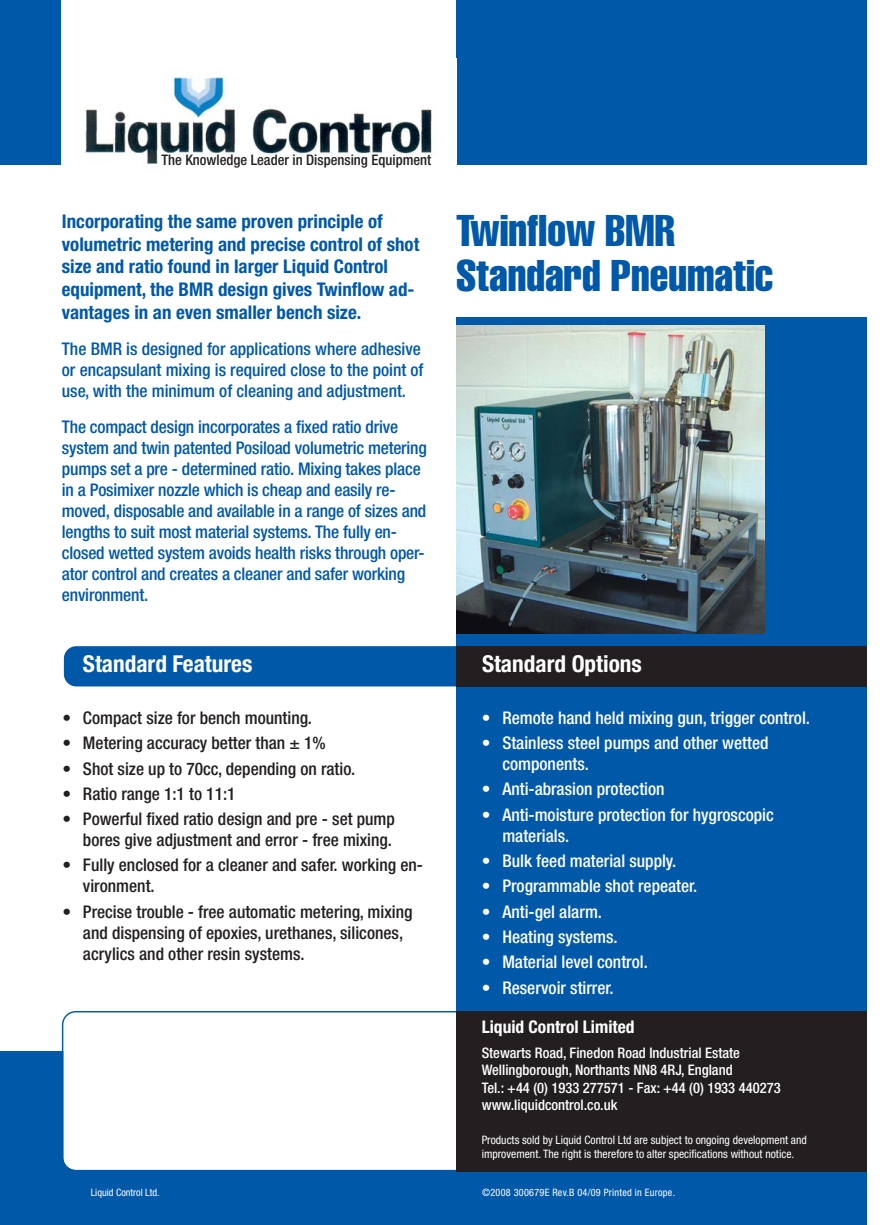
<style>
.page{position:relative;width:893px;height:1225px;background:#fff}
.page>*{position:absolute;margin:0;border:0;box-sizing:border-box;transform-origin:0 0}
.t1{font:43.65px/45.2px "Helvetica LT Std Comp";color:#0058a9}
.t2{font:700 condensed 23.25px "Helvetica Neue LT Std";color:#fff}
.t3{font:700 condensed 18.9px/22.6px "Helvetica Neue LT Std";color:#0058a9}
.t4{font:500 condensed 17.4px/21px "Helvetica Neue LT Std";letter-spacing:-.01em;color:#0058a9}
.t5{font:500 condensed 17.4px/21px "Helvetica Neue LT Std";color:#231f20}
.t6{font:500 condensed 17.4px/21px "Helvetica Neue LT Std";color:#fff}
.t7{font:700 condensed 17.4px "Helvetica Neue LT Std";color:#fff}
.t8{font:500 condensed 14.55px/17.4px "Helvetica Neue LT Std";color:#fff}
.t9{font:500 condensed 14.55px "Helvetica Neue LT Std";color:#231f20}
.t10{font:condensed 11.7px/14px "Helvetica Neue LT Std";color:#fff}
.t11{font:condensed 10.2px "Helvetica Neue LT Std";letter-spacing:.025em;color:#fff}
.t12{font:condensed 10.2px "Helvetica Neue LT Std";color:#fff}
</style>
<div class="page">
<div style="left:456px;top:318px;width:410px;height:907px;background:#0058a9"></div>
<img style="left:456px;top:326px;width:308px;height:308px">
<div style="left:0;top:1052px;width:481px;height:173px;background:#0058a9"></div>
<div style="left:62px;top:1011px;width:394px;height:159px;background:#fff"></div>
<div style="left:64px;top:646px;width:452px;height:40px;background:#0058a9;border-radius:12px"></div>
<div style="left:0;top:0;width:866px;height:165px;background:#0058a9"></div>
<div style="left:62px;top:0;width:394px;height:183px;background:#fff"></div>
<img style="left:85px;top:71px;width:347px;height:94px">
<div style="left:456px;top:646px;width:410px;height:40px;background:#231f20"></div>
<div style="left:456px;top:1011px;width:410px;height:160px;background:#231f20"></div>
<p class="t9" style="left:161px;top:155px;width:271px">The Knowledge Leader in Dispensing Equipment</p>
<p class="t3" style="left:62px;top:212px;width:359px">Incorporating the same proven principle of volumetric metering and precise control of shot size and ratio found in larger Liquid Control equipment, the BMR design gives Twinflow ad&shy;vantages in an even smaller bench size.</p>
<p class="t4" style="left:62px;top:340px;width:363px">The BMR is designed for applications where adhesive or encapsulant mixing is required close to the point of use, with the minimum of cleaning and adjustment.</p>
<p class="t4" style="left:62px;top:418px;width:366px">The compact design incorporates a fixed ratio drive system and twin patented Posiload volumetric metering pumps set a pre - determined ratio. Mixing takes place in a Posimixer nozzle which is cheap and easily re&shy;moved, disposable and available in a range of sizes and lengths to suit most material systems. The fully en&shy;closed wetted system avoids health risks through oper&shy;ator control and creates a cleaner and safer working environment.</p>
<h2 class="t2" style="left:83px;top:656px;width:171px">Standard Features</h2>
<p class="t5" style="left:62px;top:709px;width:251px">• Compact size for bench mounting.</p>
<p class="t5" style="left:62px;top:734px;width:265px">• Metering accuracy better than ± 1%</p>
<p class="t5" style="left:62px;top:759px;width:294px">• Shot size up to 70cc, depending on ratio.</p>
<p class="t5" style="left:62px;top:785px;width:175px">• Ratio range 1:1 to 11:1</p>
<p class="t5" style="left:62px;top:810px;width:334px;text-align:right">• Powerful fixed ratio design and pre - set pump bores give adjustment and error - free mixing.</p>
<p class="t5" style="left:83px;top:856px;width:341px;text-indent:-21px">• Fully enclosed for a cleaner and safer. working en&shy;vironment.</p>
<p class="t5" style="left:83px;top:903px;width:331px;text-indent:-21px">• Precise trouble - free automatic metering, mixing and dispensing of epoxies, urethanes, silicones, acrylics and other resin systems.</p>
<h1 class="t1" style="left:456px;top:208px;width:319px">Twinflow BMR<br>Standard Pneumatic</h1>
<h2 class="t2" style="left:482px;top:656px;width:161px">Standard Options</h2>
<p class="t6" style="left:481px;top:709px;width:330px">• Remote hand held mixing gun, trigger control.</p>
<p class="t6" style="left:502px;top:734px;width:267px;text-indent:-21px">• Stainless steel pumps and other wetted components.</p>
<p class="t6" style="left:481px;top:780px;width:184px">• Anti-abrasion protection</p>
<p class="t6" style="left:502px;top:806px;width:273px;text-indent:-21px">• Anti-moisture protection for hygroscopic materials.</p>
<p class="t6" style="left:481px;top:852px;width:196px">• Bulk feed material supply.</p>
<p class="t6" style="left:481px;top:877px;width:217px">• Programmable shot repeater.</p>
<p class="t6" style="left:481px;top:903px;width:122px">• Anti-gel alarm.</p>
<p class="t6" style="left:481px;top:928px;width:138px">• Heating systems.</p>
<p class="t6" style="left:481px;top:953px;width:168px">• Material level control.</p>
<p class="t6" style="left:481px;top:978px;width:133px">• Reservoir stirrer.</p>
<p class="t7" style="left:481px;top:1021px;width:154px">Liquid Control Limited</p>
<p class="t8" style="left:481px;top:1045px;width:300px">Stewarts Road, Finedon Road Industrial Estate Wellingborough, Northants NN8 4RJ, England<br>Tel.: +44 (0) 1933 277571 - Fax: +44 (0) 1933 440273 www.liquidcontrol.co.uk</p>
<p class="t10" style="left:481px;top:1134px;width:327px">Products sold by Liquid Control Ltd are subject to ongoing development and improvement. The right is therefore to alter specifications without notice.</p>
<p class="t12" style="left:91px;top:1188px;width:70px">Liquid Control Ltd.</p>
<p class="t11" style="left:482px;top:1188px;width:194px">©2008 300679E Rev.B 04/09 Printed in Europe.</p>
</div>
